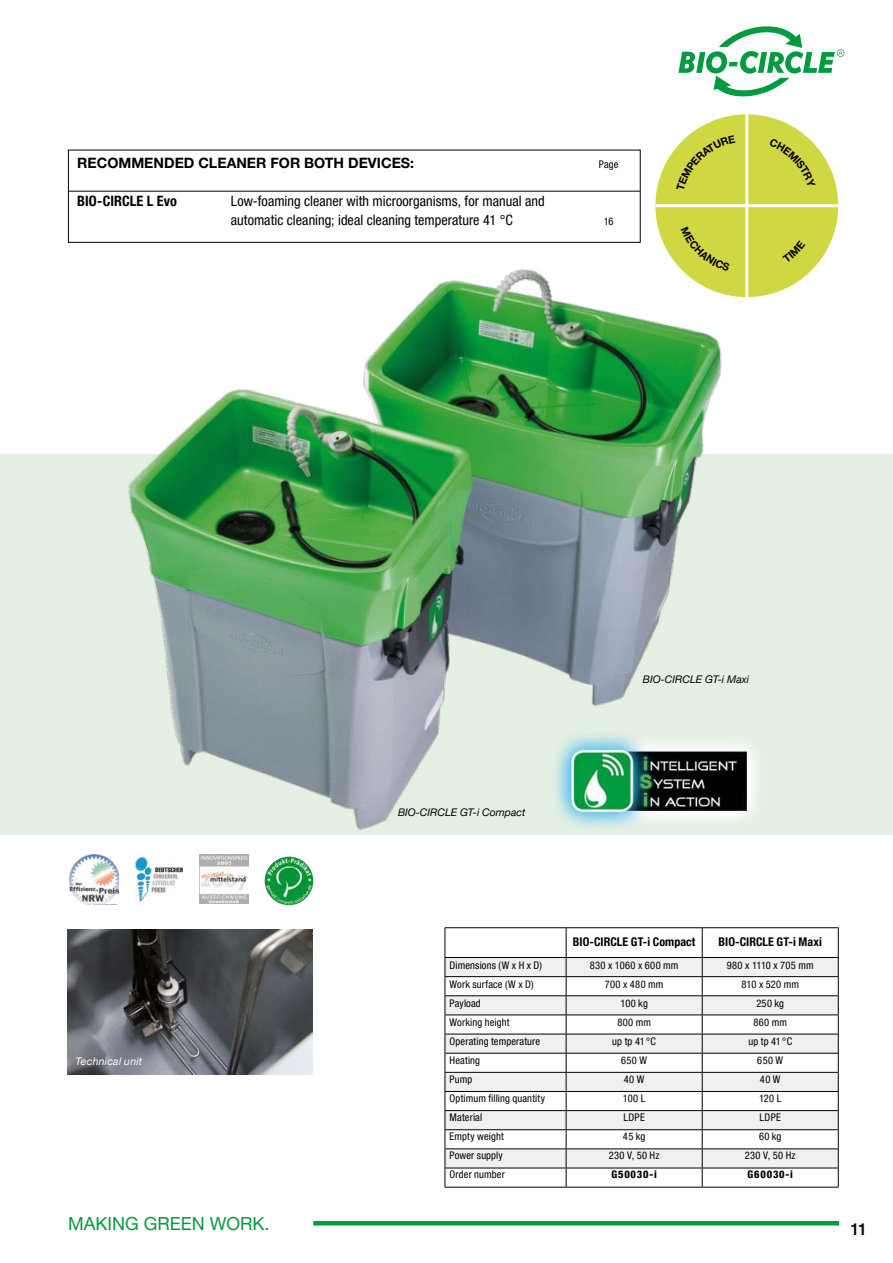
<style>
.page{position:relative;width:893px;height:1263px;background:#fff}
.page>*{position:absolute;margin:0;border:0;box-sizing:border-box;transform-origin:0 0}
.t1{font:18px "Helvetica Neue LTW1 G";color:#009b3e}
.t2{font:500 16.5px "Helvetica Neue LTW1 G";color:#000}
.t3{font:condensed 14.25px/19px "Helvetica Neue LTW1 G";color:#000}
.t4{font:700 14.25px "Helvetica Neue LTW1 G";color:#000}
.t5{font:700 condensed 14.25px "Helvetica Neue LTW1 G";letter-spacing:.005em;color:#000}
.t6{font:700 condensed 12px "Helvetica Neue LTW1 G";letter-spacing:.005em;color:#000}
.t7{font:condensed 10.5px "Helvetica Neue LTW1 G";letter-spacing:.015em;color:#000}
.t8{font:italic 10.5px "Helvetica Neue LTW1 G";color:#000}
.t9{font:800 condensed 10.5px "Helvetica Neue LTW1 G";letter-spacing:.075em;color:#000}
.t10{font:italic 10.5px "Helvetica Neue LTW1 G";letter-spacing:.025em;color:#fff}
</style>
<div class="page">
<div style="left:0;top:454px;width:893px;height:380px;background:#e3f0e3"></div>
<svg style="left:678px;top:26px;width:166px;height:71px"></svg>
<hr style="left:0;top:1221px;width:839px;height:4px;background:#009b3e">
<svg style="left:0;top:1221px;width:313px;height:4px"></svg>
<img style="left:265px;top:857px;width:48px;height:48px;border-radius:24px">
<img style="left:136px;top:877px;width:43px;height:24px">
<img style="left:69px;top:854px;width:49px;height:50px">
<img style="left:200px;top:877px;width:48px;height:27px">
<img style="left:109px;top:190px;width:628px;height:687px">
<hr style="left:69px;top:191px;width:571px;height:1px;background:#000">
<div style="left:68px;top:150px;width:573px;height:93px;border:1px solid #000"></div>
<img style="left:551px;top:716px;width:221px;height:124px">
<img style="left:67px;top:930px;width:246px;height:144px">
<div style="left:655px;top:114px;width:183px;height:183px;background:#cfd843;border-radius:50%"></div>
<hr style="left:745px;top:114px;width:3px;height:183px;background:#fff">
<hr style="left:655px;top:204px;width:183px;height:3px;background:#fff">
<div style="left:446px;top:958px;width:392px;height:18px;background:#f0f0f0"></div>
<svg style="left:446px;top:977px;width:392px;height:210px"></svg>
<hr style="left:445px;top:976px;width:121px;height:1px;background:#000">
<hr style="left:566px;top:976px;width:136px;height:1px;background:#000">
<hr style="left:702px;top:976px;width:137px;height:1px;background:#000">
<hr style="left:445px;top:995px;width:121px;height:1px;background:#000">
<hr style="left:566px;top:995px;width:136px;height:1px;background:#000">
<hr style="left:702px;top:995px;width:137px;height:1px;background:#000">
<hr style="left:445px;top:1014px;width:121px;height:1px;background:#000">
<hr style="left:566px;top:1014px;width:136px;height:1px;background:#000">
<hr style="left:702px;top:1014px;width:137px;height:1px;background:#000">
<hr style="left:445px;top:1034px;width:121px;height:1px;background:#000">
<hr style="left:566px;top:1034px;width:136px;height:1px;background:#000">
<hr style="left:702px;top:1034px;width:137px;height:1px;background:#000">
<hr style="left:445px;top:1053px;width:121px;height:1px;background:#000">
<hr style="left:566px;top:1053px;width:136px;height:1px;background:#000">
<hr style="left:702px;top:1053px;width:137px;height:1px;background:#000">
<hr style="left:445px;top:1072px;width:121px;height:1px;background:#000">
<hr style="left:566px;top:1072px;width:136px;height:1px;background:#000">
<hr style="left:702px;top:1072px;width:137px;height:1px;background:#000">
<hr style="left:445px;top:1091px;width:121px;height:1px;background:#000">
<hr style="left:566px;top:1091px;width:136px;height:1px;background:#000">
<hr style="left:702px;top:1091px;width:137px;height:1px;background:#000">
<hr style="left:445px;top:1110px;width:121px;height:1px;background:#000">
<hr style="left:566px;top:1110px;width:136px;height:1px;background:#000">
<hr style="left:702px;top:1110px;width:137px;height:1px;background:#000">
<hr style="left:445px;top:1129px;width:121px;height:1px;background:#000">
<hr style="left:566px;top:1129px;width:136px;height:1px;background:#000">
<hr style="left:702px;top:1129px;width:137px;height:1px;background:#000">
<hr style="left:445px;top:1148px;width:121px;height:1px;background:#000">
<hr style="left:566px;top:1148px;width:136px;height:1px;background:#000">
<hr style="left:702px;top:1148px;width:137px;height:1px;background:#000">
<hr style="left:445px;top:1167px;width:121px;height:1px;background:#000">
<hr style="left:566px;top:1167px;width:136px;height:1px;background:#000">
<hr style="left:702px;top:1167px;width:137px;height:1px;background:#000">
<hr style="left:445px;top:1187px;width:121px;height:1px;background:#000">
<hr style="left:566px;top:1187px;width:136px;height:1px;background:#000">
<hr style="left:702px;top:1187px;width:137px;height:1px;background:#000">
<hr style="left:445px;top:927px;width:121px;height:1px;background:#000">
<svg style="left:445px;top:928px;width:1px;height:259px"></svg>
<hr style="left:566px;top:927px;width:136px;height:1px;background:#000">
<svg style="left:566px;top:928px;width:1px;height:259px"></svg>
<hr style="left:702px;top:927px;width:137px;height:1px;background:#000">
<svg style="left:702px;top:928px;width:1px;height:259px"></svg>
<svg style="left:838px;top:928px;width:1px;height:259px"></svg>
<hr style="left:445px;top:957px;width:121px;height:1px;background:#000">
<hr style="left:566px;top:957px;width:136px;height:1px;background:#000">
<hr style="left:702px;top:957px;width:137px;height:1px;background:#000">
<svg style="left:676px;top:135px;width:13px;height:13px"></svg>
<h3 class="t4" style="left:77px;top:154px;width:338px">RECOMMENDED CLEANER FOR BOTH DEVICES:</h3>
<h3 class="t5" style="left:77px;top:193px;width:101px">BIO-CIRCLE L Evo</h3>
<h3 class="t3" style="left:231px;top:192px;width:315px">Low-foaming cleaner with microorganisms, for manual and automatic cleaning; ideal cleaning temperature 41 °C</h3>
<p class="t7" style="left:599px;top:158px;width:21px">Page</p>
<p class="t7" style="left:604px;top:216px;width:11px">16</p>
<p class="t8" style="left:643px;top:672px;width:108px">BIO-CIRCLE GT-i Maxi</p>
<p class="t8" style="left:398px;top:806px;width:129px">BIO-CIRCLE GT-i Compact</p>
<p class="t6" style="left:573px;top:935px;width:124px">BIO-CIRCLE GT-i Compact</p>
<p class="t6" style="left:719px;top:935px;width:105px">BIO-CIRCLE GT-i Maxi</p>
<p class="t10" style="left:75px;top:1055px;width:68px">Technical unit</p>
<p class="t7" style="left:450px;top:958px;width:94px">Dimensions (W x H x D)</p>
<p class="t7" style="left:590px;top:958px;width:90px">830 x 1060 x 600 mm</p>
<p class="t7" style="left:727px;top:958px;width:88px">980 x 1110 x 705 mm</p>
<p class="t7" style="left:450px;top:978px;width:86px">Work surface (W x D)</p>
<p class="t7" style="left:605px;top:978px;width:60px">700 x 480 mm</p>
<p class="t7" style="left:741px;top:978px;width:59px">810 x 520 mm</p>
<p class="t7" style="left:450px;top:997px;width:33px">Payload</p>
<p class="t7" style="left:620px;top:997px;width:29px">100 kg</p>
<p class="t7" style="left:756px;top:997px;width:29px">250 kg</p>
<p class="t7" style="left:450px;top:1016px;width:62px">Working height</p>
<p class="t7" style="left:617px;top:1016px;width:35px">800 mm</p>
<p class="t7" style="left:753px;top:1016px;width:35px">860 mm</p>
<p class="t7" style="left:450px;top:1035px;width:92px">Operating temperature</p>
<p class="t7" style="left:612px;top:1035px;width:45px">up tp 41°C</p>
<p class="t7" style="left:748px;top:1035px;width:45px">up tp 41°C</p>
<p class="t7" style="left:450px;top:1054px;width:32px">Heating</p>
<p class="t7" style="left:621px;top:1054px;width:27px">650 W</p>
<p class="t7" style="left:757px;top:1054px;width:27px">650 W</p>
<p class="t7" style="left:450px;top:1073px;width:24px">Pump</p>
<p class="t7" style="left:624px;top:1073px;width:22px">40 W</p>
<p class="t7" style="left:760px;top:1073px;width:22px">40 W</p>
<p class="t7" style="left:450px;top:1092px;width:97px">Optimum filling quantity</p>
<p class="t7" style="left:623px;top:1092px;width:24px">100 L</p>
<p class="t7" style="left:759px;top:1092px;width:24px">120 L</p>
<p class="t7" style="left:450px;top:1111px;width:34px">Material</p>
<p class="t7" style="left:623px;top:1111px;width:23px">LDPE</p>
<p class="t7" style="left:760px;top:1111px;width:23px">LDPE</p>
<p class="t7" style="left:450px;top:1130px;width:56px">Empty weight</p>
<p class="t7" style="left:623px;top:1130px;width:24px">45 kg</p>
<p class="t7" style="left:759px;top:1130px;width:24px">60 kg</p>
<p class="t7" style="left:450px;top:1149px;width:55px">Power supply</p>
<p class="t7" style="left:609px;top:1149px;width:52px">230 V, 50 Hz</p>
<p class="t7" style="left:745px;top:1149px;width:52px">230 V, 50 Hz</p>
<p class="t7" style="left:450px;top:1168px;width:57px">Order number</p>
<p class="t9" style="left:611px;top:1168px;width:47px">G50030-i</p>
<p class="t9" style="left:747px;top:1168px;width:47px">G60030-i</p>
<h1 class="t1" style="left:68px;top:1212px;width:203px">MAKING GREEN WORK.</h1>
<h2 class="t2" style="left:850px;top:1219px;width:18px">11</h2>
</div>
